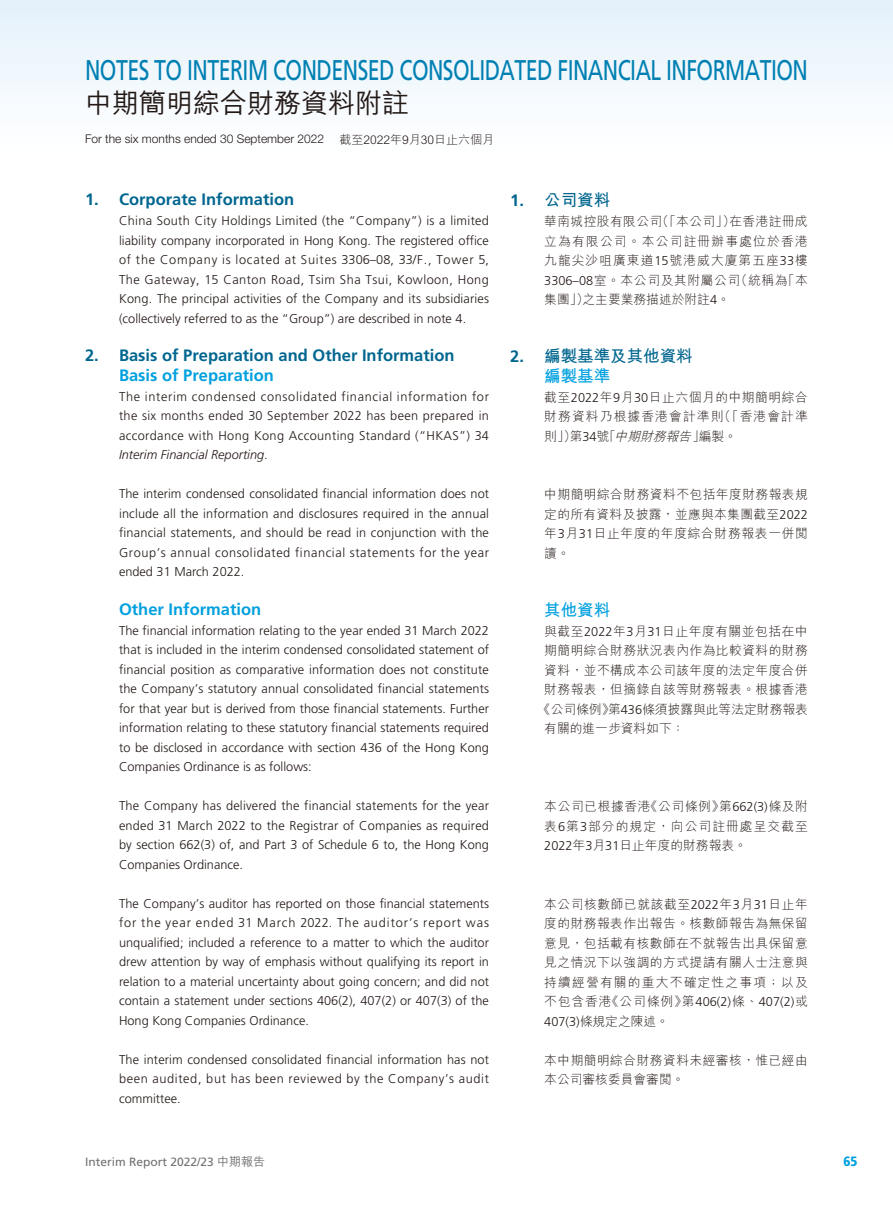
<style>
.page{position:relative;width:893px;height:1212px;background:#fff}
.page>*{position:absolute;margin:0;border:0;box-sizing:border-box;transform-origin:0 0}
.t1{font:28.5px "Frutiger LT Std";letter-spacing:-.025em;color:#0080b2;scale:.75 1}
.t2{font:27px "M Hei HK Medium E Ten B5 H";color:#231916}
.t3{font:700 16.5px "Frutiger LT Std";color:#00668f}
.t4{font:700 16.5px "Frutiger LT Std";color:#00a0df}
.t5{font:16.5px/19.5px "M Hei HK Bold E Ten B5 H";color:#00668f}
.t6{font:16.5px "M Hei HK Bold E Ten B5 H";color:#00a0df}
.t7{font:900 condensed 13.5px "Frutiger LT Std";color:#00a0df}
.t8{font:300 12.75px/19.5px "Frutiger LT Std";color:#231916;text-align:justify}
.t9{font:12.75px/19.5px "M Hei HK Light E Ten B5 H";letter-spacing:.035em;color:#231916;text-align:justify}
.t10{font:12.75px "M Hei HK Light E Ten B5 H";color:#231916}
.t11{font:300 12px "Helvetica Neue LT Std";color:#231916}
.t12{font:12px "Frutiger LT Std";color:#717171}
.t13{font:12px "M Hei HK Light E Ten B5 H";color:#231916}
.s1{font-style:italic}
.s2{font-family:"Frutiger LT Std";font-weight:700}
.s3{font-family:"Frutiger LT Std";font-weight:300}
.s4{color:#00a0df}
.s5{font-family:"M Hei HK Medium E Ten B5 H"}
</style>
<div class="page">
<div style="left:0;top:0;width:893px;height:181px;background:linear-gradient(to bottom,#e4f1fb,#fff)"></div>
<h1 class="t1" style="left:85px;top:57px;width:965px">NOTES TO INTERIM CONDENSED CONSOLIDATED FINANCIAL INFORMATION</h1>
<h2 class="t2" style="left:85px;top:93px;width:325px">中期簡明綜合財務資料附註</h2>
<p class="t11" style="left:85px;top:135px;width:241px">For the six months ended 30 September 2022</p>
<p class="t13" style="left:340px;top:135px;width:156px">截至2022年9月30日止六個月</p>
<p class="t3" style="left:85px;top:191px;width:211px">1. Corporate Information</p>
<p class="t8" style="left:119px;top:212px;width:371px">China South City Holdings Limited (the “Company”) is a limited liability company incorporated in Hong Kong. The registered office of the Company is located at Suites 3306–08, 33/F., Tower 5, The Gateway, 15 Canton Road, Tsim Sha Tsui, Kowloon, Hong Kong. The principal activities of the Company and its subsidiaries (collectively referred to as the “Group”) are described in note 4.</p>
<p class="t3" style="left:85px;top:347px;width:371px">2. Basis of Preparation and Other Information</p>
<p class="t4" style="left:119px;top:367px;width:156px">Basis of Preparation</p>
<p class="t8" style="left:119px;top:387px;width:371px">The interim condensed consolidated financial information for the six months ended 30 September 2022 has been prepared in accordance with Hong Kong Accounting Standard (“HKAS”) 34<br><span class="s1">Interim Financial Reporting</span>.</p>
<p class="t8" style="left:119px;top:485px;width:371px">The interim condensed consolidated financial information does not include all the information and disclosures required in the annual financial statements, and should be read in conjunction with the Group’s annual consolidated financial statements for the year ended 31 March 2022.</p>
<p class="t4" style="left:119px;top:601px;width:144px">Other Information</p>
<p class="t8" style="left:119px;top:621px;width:371px">The financial information relating to the year ended 31 March 2022 that is included in the interim condensed consolidated statement of financial position as comparative information does not constitute the Company’s statutory annual consolidated financial statements for that year but is derived from those financial statements. Further information relating to these statutory financial statements required to be disclosed in accordance with section 436 of the Hong Kong Companies Ordinance is as follows:</p>
<p class="t8" style="left:119px;top:797px;width:371px">The Company has delivered the financial statements for the year ended 31 March 2022 to the Registrar of Companies as required by section 662(3) of, and Part 3 of Schedule 6 to, the Hong Kong Companies Ordinance.</p>
<p class="t8" style="left:119px;top:894px;width:371px">The Company’s auditor has reported on those financial statements for the year ended 31 March 2022. The auditor’s report was unqualified; included a reference to a matter to which the auditor drew attention by way of emphasis without qualifying its report in relation to a material uncertainty about going concern; and did not contain a statement under sections 406(2), 407(2) or 407(3) of the Hong Kong Companies Ordinance.</p>
<p class="t8" style="left:119px;top:1050px;width:371px">The interim condensed consolidated financial information has not been audited, but has been reviewed by the Company’s audit committee.</p>
<p class="t5" style="left:510px;top:192px;width:102px"><span class="s2">1.</span> 公司資料</p>
<p class="t9" style="left:544px;top:213px;width:265px">華南城控股有限公司（「本公司」）在香港註冊成立為有限公司。本公司註冊辦事處位於香港九龍尖沙咀廣東道<span class="s3">15</span>號港威大廈第五座<span class="s3">33</span>樓<span class="s3">3306–08</span>室。本公司及其附屬公司（統稱為「本集團」）之主要業務描述於附註<span class="s3">4</span>。</p>
<p class="t5" style="left:544px;top:348px;width:150px;text-indent:-34px"><span class="s2">2.</span> 編製基準及其他資料<span class="s4">編製基準</span></p>
<p class="t9" style="left:544px;top:389px;width:265px">截至<span class="s3">2022</span>年<span class="s3">9</span>月<span class="s3">30</span>日止六個月的中期簡明綜合財務資料乃根據香港會計準則（「香港會計準則」）第<span class="s3">34</span>號「<span class="s1">中期財務報告</span>」編製。</p>
<p class="t9" style="left:544px;top:486px;width:265px">中期簡明綜合財務資料不包括年度財務報表規定的所有資料及披露，並應與本集團截至<span class="s3">2022</span>年<span class="s3">3</span>月<span class="s3">31</span>日止年度的年度綜合財務報表一併閱讀。</p>
<p class="t6" style="left:544px;top:603px;width:67px">其他資料</p>
<p class="t9" style="left:544px;top:623px;width:265px">與截至<span class="s3">2022</span>年<span class="s3">3</span>月<span class="s3">31</span>日止年度有關並包括在中</p>
<p class="t9" style="left:544px;top:642px;width:265px">期簡明綜合財務狀況表內作為比較資料的財務</p>
<p class="t9" style="left:544px;top:662px;width:265px">資料，並不構成本公司該年度的法定年度合併</p>
<p class="t9" style="left:544px;top:681px;width:265px">財務報表，但摘錄自該等財務報表。根據香港</p>
<p class="t10" style="left:538px;top:704px;width:271px">《公司條例》第<span class="s3">436</span>條須披露與此等法定財務報表</p>
<p class="t10" style="left:544px;top:723px;width:142px">有關的進一步資料如下：</p>
<p class="t9" style="left:544px;top:798px;width:265px">本公司已根據香港《公司條例》第<span class="s3">662(3)</span>條及附表<span class="s3">6</span>第<span class="s3">3</span>部分的規定，向公司註冊處呈交截至<span class="s3">2022</span>年<span class="s3">3</span>月<span class="s3">31</span>日止年度的財務報表。</p>
<p class="t9" style="left:544px;top:896px;width:265px">本公司核數師已就該截至<span class="s3">2022</span>年<span class="s3">3</span>月<span class="s3">31</span>日止年度的財務報表作出報告。核數師報告為無保留意見，包括載有核數師在不就報告出具保留意見之情況下以強調的方式提請有關人士注意與持續經營有關的重大不確定性之事項；以及不包含香港《公司條例》第<span class="s3">406(2)</span>條、<span class="s3">407(2)</span>或<span class="s3">407(3)</span>條規定之陳述。</p>
<p class="t9" style="left:544px;top:1052px;width:265px">本中期簡明綜合財務資料未經審核，惟已經由本公司審核委員會審閱。</p>
<p class="t12" style="left:85px;top:1155px;width:182px">Interim Report 2022/23 <span class="s5">中期報告</span></p>
<p class="t7" style="left:843px;top:1155px;width:16px">65</p>
</div>
